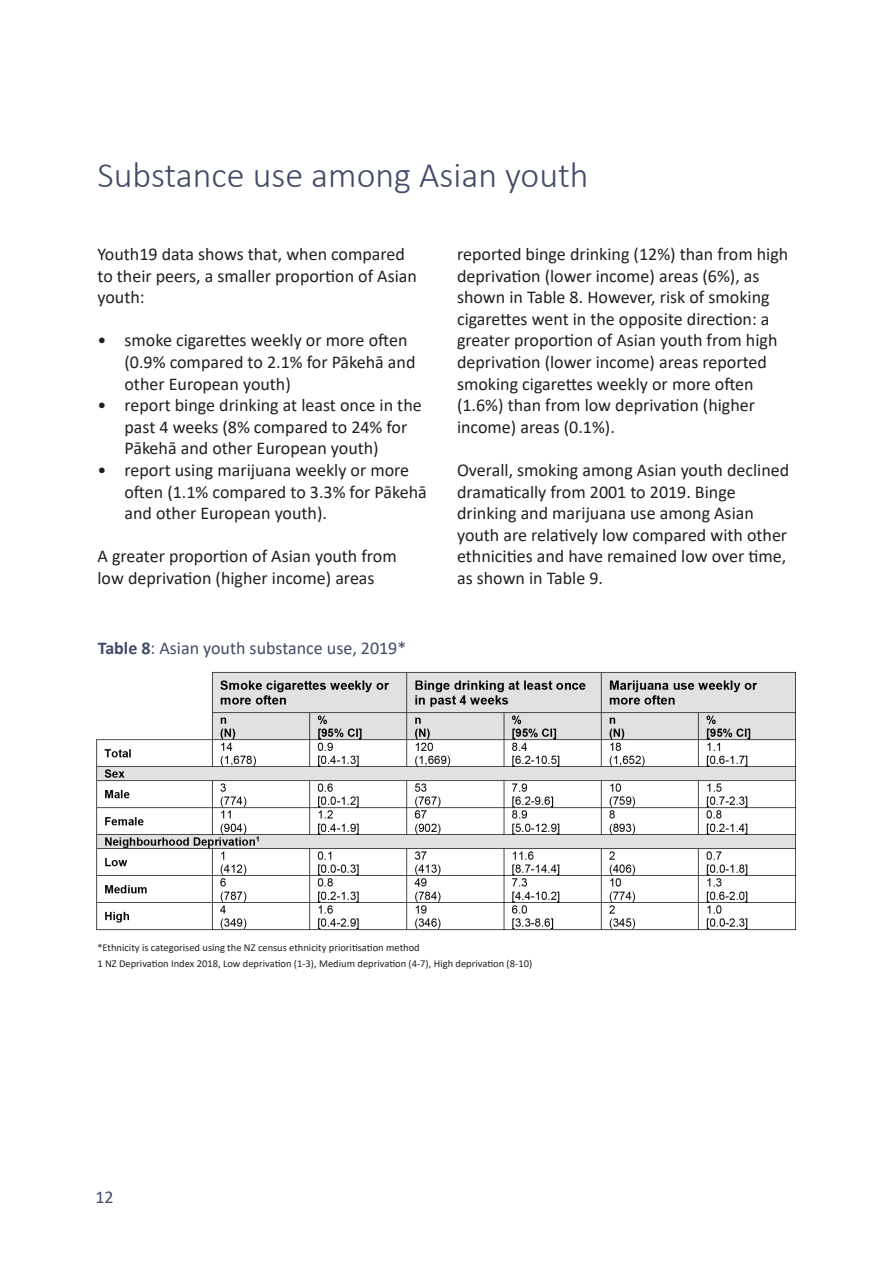
<style>
.page{position:relative;width:893px;height:1263px;background:#fff}
.page>*{position:absolute;margin:0;border:0;box-sizing:border-box;transform-origin:0 0}
.Medium_TItle{font:300 36px "Calibri";color:#424a69}
.Paragraph_Style_1{font:18px/21.6px "Calibri";color:#231f20}
.Over_graphs_images{font:18px "Calibri";color:#424a69}
.Notes_under_tables{font:10.5px "Calibri";color:#231f20}
.s1{font-weight:700}
</style>
<div class="page">
<img style="left:96px;top:671px;width:699px;height:260px">
<p class="Medium_TItle" style="left:98px;top:153px;width:493px">Substance use among Asian youth</p>
<p class="Paragraph_Style_1" style="left:98px;top:243px;width:321px">Youth19 data shows that, when compared to their peers, a smaller proportion of Asian youth:</p>
<p class="Paragraph_Style_1" style="left:124px;top:329px;width:292px;text-indent:-27px">• smoke cigarettes weekly or more often (0.9% compared to 2.1% for Pākehā and other European youth)</p>
<p class="Paragraph_Style_1" style="left:124px;top:394px;width:299px;text-indent:-27px">• report binge drinking at least once in the past 4 weeks (8% compared to 24% for<br>Pākehā and other European youth)</p>
<p class="Paragraph_Style_1" style="left:124px;top:459px;width:304px;text-indent:-27px">• report using marijuana weekly or more often (1.1% compared to 3.3% for Pākehā and other European youth).</p>
<p class="Paragraph_Style_1" style="left:98px;top:545px;width:301px">A greater proportion of Asian youth from low deprivation (higher income) areas</p>
<p class="Over_graphs_images" style="left:98px;top:635px;width:310px"><span class="s1">Table 8</span>: Asian youth substance use, 2019*</p>
<p class="Paragraph_Style_1" style="left:457px;top:243px;width:333px">reported binge drinking (12%) than from high deprivation (lower income) areas (6%), as shown in Table 8. However, risk of smoking cigarettes went in the opposite direction: a greater proportion of Asian youth from high deprivation (lower income) areas reported smoking cigarettes weekly or more often (1.6%) than from low deprivation (higher income) areas (0.1%).</p>
<p class="Paragraph_Style_1" style="left:457px;top:459px;width:334px">Overall, smoking among Asian youth declined dramatically from 2001 to 2019. Binge drinking and marijuana use among Asian youth are relatively low compared with other ethnicities and have remained low over time, as shown in Table 9.</p>
<p class="Notes_under_tables" style="left:97px;top:940px;width:324px">*Ethnicity is categorised using the NZ census ethnicity prioritisation method</p>
<p class="Notes_under_tables" style="left:97px;top:957px;width:436px">1 NZ Deprivation Index 2018, Low deprivation (1-3), Medium deprivation (4-7), High deprivation (8-10)</p>
<p class="Over_graphs_images" style="left:96px;top:1184px;width:20px">12</p>
</div>
